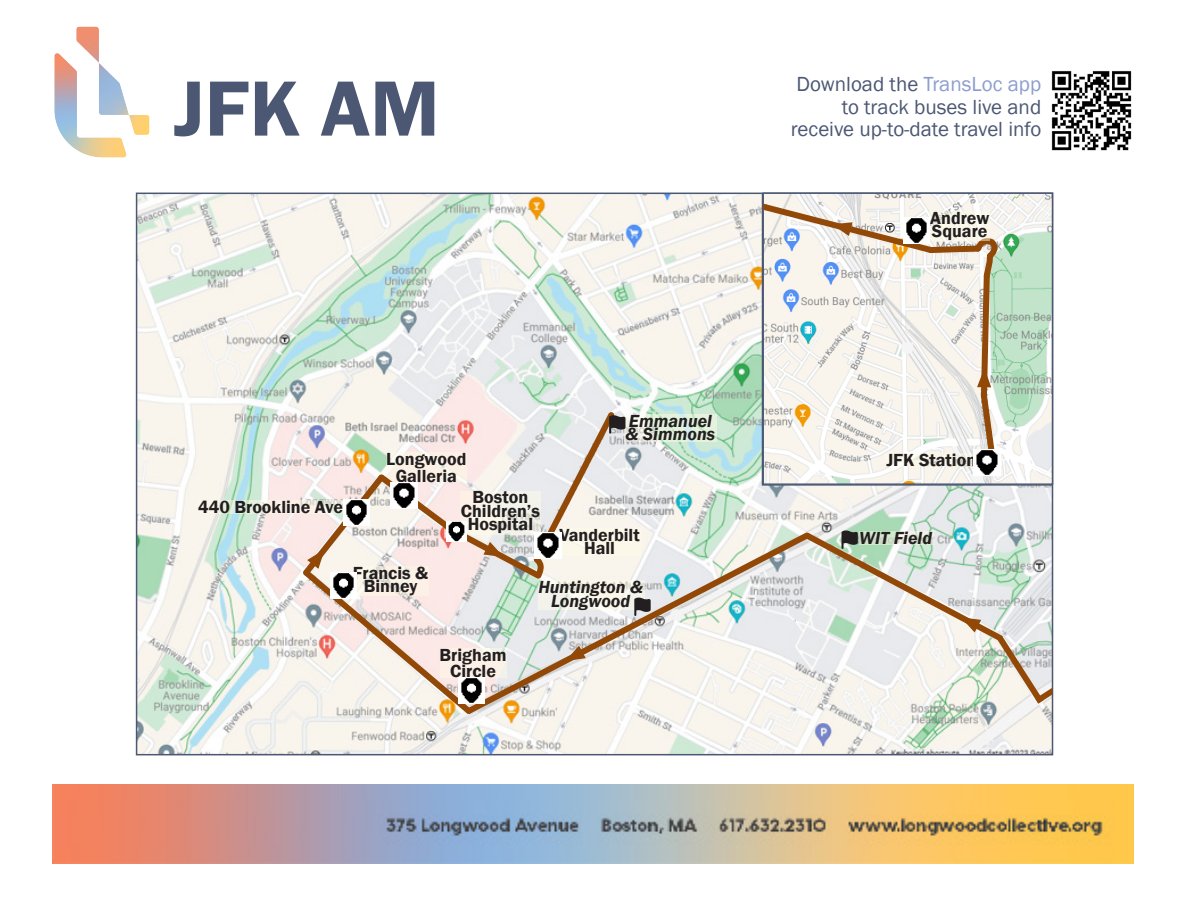
<style>
.page{position:relative;width:1188px;height:918px;background:#fff}
.page>*{position:absolute;margin:0;border:0;box-sizing:border-box;transform-origin:0 0}
.t1{font:600 81px "Franklin Gothic";color:#4b5773}
.t2{font:21px "Franklin Gothic";color:#4b5773}
.t3{font:600 18px/13.5px "Franklin Gothic";color:#231f20;text-align:center}
.t4{font:italic 600 18px/13.5px "Franklin Gothic";color:#231f20}
.s1{color:#8c9dcf}
</style>
<div class="page">
<img style="left:52px;top:784px;width:1082px;height:80px">
<img style="left:54px;top:26px;width:96px;height:132px">
<img style="left:1051px;top:71px;width:81px;height:80px">
<img style="left:139px;top:196px;width:911px;height:556px">
<img style="left:765px;top:195px;width:285px;height:287px">
<div style="left:762px;top:192px;width:291px;height:293px;border:2px solid #4b5773"></div>
<svg style="left:626px;top:527px;width:189px;height:192px"></svg>
<div style="left:557px;top:528px;width:84px;height:27px;background:#fffde8"></div>
<svg style="left:626px;top:414px;width:90px;height:28px;fill:#e4f2de"></svg>
<svg style="left:198px;top:500px;width:100px;height:13px"></svg>
<svg style="left:758px;top:200px;width:242px;height:270px"></svg>
<svg style="left:800px;top:528px;width:252px;height:180px"></svg>
<svg style="left:634px;top:598px;width:17px;height:18px"></svg>
<svg style="left:298px;top:407px;width:328px;height:312px"></svg>
<img style="left:974px;top:450px;width:26px;height:26px">
<img style="left:903px;top:217px;width:27px;height:26px">
<img style="left:391px;top:482px;width:26px;height:26px">
<img style="left:343px;top:499px;width:27px;height:26px">
<img style="left:330px;top:573px;width:27px;height:26px">
<img style="left:458px;top:678px;width:27px;height:26px">
<img style="left:535px;top:532px;width:26px;height:26px">
<p class="t1" style="left:174px;top:59px;width:267px">JFK AM</p>
<p class="t2" style="left:797px;top:71px;width:246px">Download the <span class="s1">TransLoc app</span></p>
<p class="t2" style="left:842px;top:94px;width:201px">to track buses live and</p>
<p class="t2" style="left:791px;top:116px;width:252px">receive up-to-date travel info</p>
<p class="t3" style="left:930px;top:211px;width:61px;text-align:left">Andrew<br>Square</p>
<p class="t3" style="left:198px;top:500px;width:147px">440 Brookline Ave</p>
<p class="t3" style="left:386px;top:451px;width:82px;line-height:16.5px">Longwood<br>Galleria</p>
<p class="t3" style="left:461px;top:491px;width:81px">Boston<br>Children’s<br>Hospital</p>
<p class="t4" style="left:626px;top:414px;width:91px">Emmanuel &amp; Simmons</p>
<p class="t3" style="left:886px;top:453px;width:91px">JFK Station</p>
<p class="t3" style="left:559px;top:528px;width:82px">Vanderbilt</p>
<p class="t4" style="left:859px;top:531px;width:74px">WIT Field</p>
<p class="t3" style="left:584px;top:542px;width:32px">Hall</p>
<p class="t3" style="left:353px;top:566px;width:77px">Francis &amp;<br>Binney</p>
<p class="t3" style="left:440px;top:647px;width:69px;line-height:16.5px">Brigham<br>Circle</p>
<p class="t4" style="left:538px;top:581px;width:106px;text-align:center">Huntington &amp;<br>Longwood</p>
</div>
